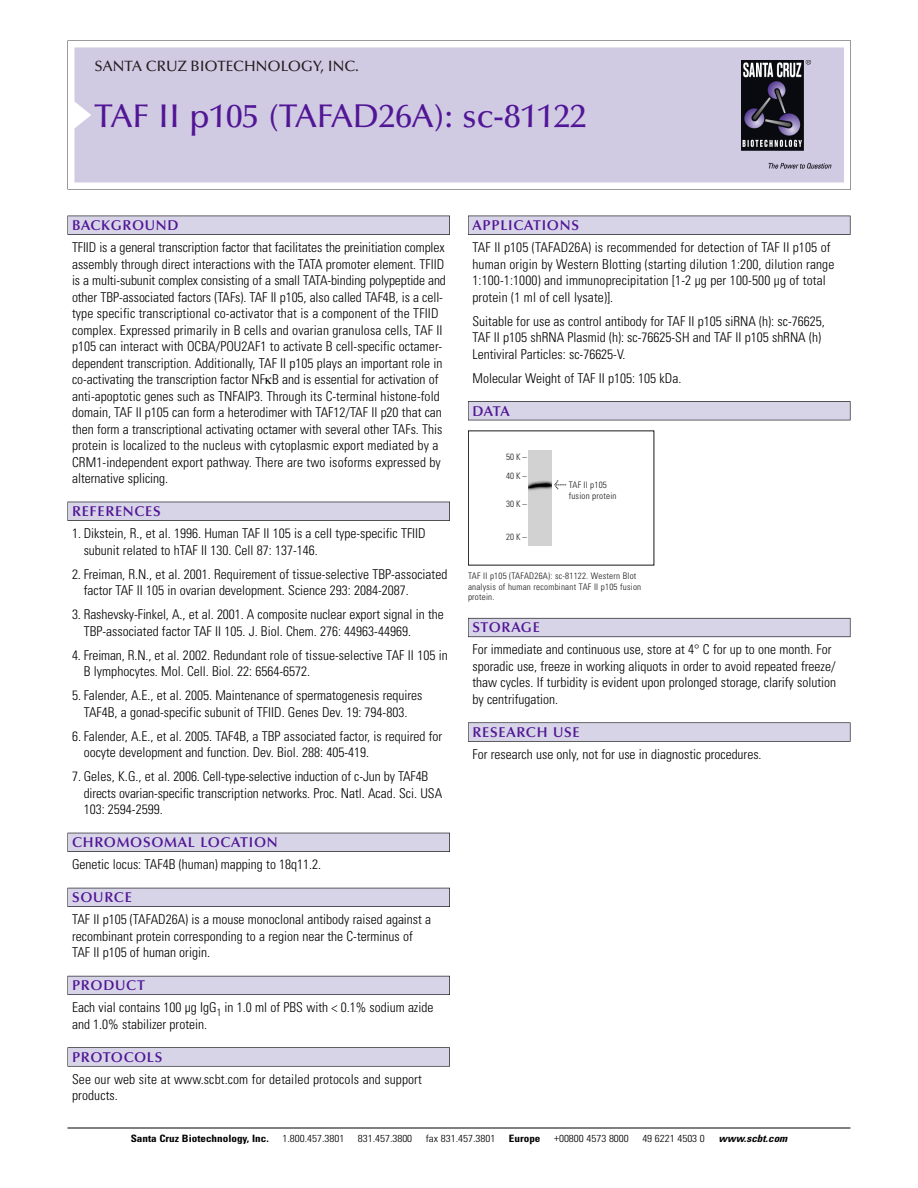
<style>
.page{position:relative;width:918px;height:1188px;background:#fff}
.page>*{position:absolute;margin:0;border:0;box-sizing:border-box;transform-origin:0 0}
.t1{font:500 33px "Optima";color:#511695}
.t2{font:500 15px "Optima";color:#231f20}
.t3{font:600 14.25px "Optima";letter-spacing:.05em;color:#511695}
.t4{font:300 condensed 13.5px/16.5px "Univers";color:#000}
.t5{font:300 condensed 10.2px "Univers";color:#000;scale:1.1 1}
.t6{font:700 condensed 10.2px "Univers";color:#000;scale:1.1 1}
.t7{font:italic 700 condensed 10.2px "Univers";color:#000;scale:1.1 1}
.t8{font:300 condensed 9px/10.5px "Univers";letter-spacing:.025em;color:#191919}
.s1{font-family:"Meta Plus";font-weight:400;font-stretch:normal;font-size:10.5px}
</style>
<div class="page">
<svg style="left:68px;top:40px;width:783px;height:149px"></svg>
<div style="left:74px;top:47px;width:770px;height:135px;background:#d1cae3"></div>
<img style="left:741px;top:60px;width:90px;height:108px">
<div style="left:68px;top:216px;width:382px;height:19px;background:#535256"></div>
<div style="left:68px;top:216px;width:381px;height:18px;background:#d7d4e8"></div>
<div style="left:68px;top:502px;width:382px;height:19px;background:#525156"></div>
<div style="left:68px;top:502px;width:381px;height:18px;background:#d7d4e8"></div>
<div style="left:68px;top:833px;width:382px;height:19px;background:#515057"></div>
<div style="left:68px;top:833px;width:381px;height:18px;background:#d7d4e8"></div>
<div style="left:68px;top:888px;width:382px;height:19px;background:#535259"></div>
<div style="left:68px;top:888px;width:381px;height:18px;background:#d7d4e8"></div>
<div style="left:68px;top:976px;width:382px;height:19px;background:#595860"></div>
<div style="left:68px;top:976px;width:381px;height:18px;background:#d7d4e8"></div>
<svg style="left:68px;top:1047px;width:382px;height:20px"></svg>
<div style="left:68px;top:1048px;width:381px;height:18px;background:#d7d4e8"></div>
<div style="left:468px;top:216px;width:382px;height:19px;background:#535256"></div>
<div style="left:468px;top:216px;width:382px;height:18px;background:#d7d4e8"></div>
<div style="left:468px;top:401px;width:382px;height:19px;background:#515155"></div>
<div style="left:468px;top:402px;width:382px;height:18px;background:#d7d4e8"></div>
<div style="left:468px;top:618px;width:382px;height:19px;background:#686770"></div>
<div style="left:468px;top:619px;width:382px;height:18px;background:#d7d4e8"></div>
<svg style="left:468px;top:722px;width:382px;height:20px"></svg>
<div style="left:468px;top:723px;width:382px;height:18px;background:#d7d4e8"></div>
<hr style="left:68px;top:1128px;width:782px;height:1px;background:#000">
<img style="left:528px;top:450px;width:24px;height:95px">
<p class="t2" style="left:94px;top:60px;width:266px">SANTA CRUZ BIOTECHNOLOGY, INC.</p>
<p class="t1" style="left:94px;top:102px;width:494px">TAF II p105 (TAFAD26A): sc-81122</p>
<p class="t3" style="left:72px;top:219px;width:108px">BACKGROUND</p>
<p class="t4" style="left:72px;top:240px;width:375px">TFIID is a general transcription factor that facilitates the preinitiation complex assembly through direct interactions with the TATA promoter element. TFIID is a multi-subunit complex consisting of a small TATA-binding polypeptide and other TBP-associated factors (TAFs). TAF II p105, also called TAF4B, is a cell&shy;type specific transcriptional co-activator that is a component of the TFIID complex. Expressed primarily in B cells and ovarian granulosa cells, TAF II p105 can interact with OCBA/POU2AF1 to activate B cell-specific octamer&shy;dependent transcription. Additionally, TAF II p105 plays an important role in co-activating the transcription factor NF B and is essential for activation of anti-apoptotic genes such as TNFAIP3. Through its C-terminal histone-fold domain, TAF II p105 can form a heterodimer with TAF12/TAF II p20 that can then form a transcriptional activating octamer with several other TAFs. This protein is localized to the nucleus with cytoplasmic export mediated by a CRM1-independent export pathway. There are two isoforms expressed by alternative splicing.</p>
<p class="t3" style="left:72px;top:505px;width:90px">REFERENCES</p>
<p class="t4" style="left:84px;top:526px;width:344px;text-indent:-12px">1. Dikstein, R., et al. 1996. Human TAF II 105 is a cell type-specific TFIID subunit related to hTAF II 130. Cell 87: 137-146.</p>
<p class="t4" style="left:84px;top:567px;width:365px;text-indent:-12px">2. Freiman, R.N., et al. 2001. Requirement of tissue-selective TBP-associated factor TAF II 105 in ovarian development. Science 293: 2084-2087.</p>
<p class="t4" style="left:84px;top:607px;width:362px;text-indent:-12px">3. Rashevsky-Finkel, A., et al. 2001. A composite nuclear export signal in the<br>TBP-associated factor TAF II 105. J. Biol. Chem. 276: 44963-44969.</p>
<p class="t4" style="left:84px;top:648px;width:366px;text-indent:-12px">4. Freiman, R.N., et al. 2002. Redundant role of tissue-selective TAF II 105 in<br>B lymphocytes. Mol. Cell. Biol. 22: 6564-6572.</p>
<p class="t4" style="left:72px;top:688px;width:352px;text-align:center">5. Falender, A.E., et al. 2005. Maintenance of spermatogenesis requires<br>TAF4B, a gonad-specific subunit of TFIID. Genes Dev. 19: 794-803.</p>
<p class="t4" style="left:84px;top:729px;width:360px;text-indent:-12px">6. Falender, A.E., et al. 2005. TAF4B, a TBP associated factor, is required for oocyte development and function. Dev. Biol. 288: 405-419.</p>
<p class="t4" style="left:84px;top:769px;width:360px;text-indent:-12px">7. Geles, K.G., et al. 2006. Cell-type-selective induction of c-Jun by TAF4B directs ovarian-specific transcription networks. Proc. Natl. Acad. Sci. USA<br>103: 2594-2599.</p>
<p class="t3" style="left:72px;top:836px;width:207px">CHROMOSOMAL LOCATION</p>
<p class="t4" style="left:72px;top:858px;width:251px">Genetic locus: TAF4B (human) mapping to 18q11.2.</p>
<p class="t3" style="left:72px;top:891px;width:61px">SOURCE</p>
<p class="t4" style="left:72px;top:913px;width:361px">TAF II p105 (TAFAD26A) is a mouse monoclonal antibody raised against a recombinant protein corresponding to a region near the C-terminus of<br>TAF II p105 of human origin.</p>
<p class="t3" style="left:72px;top:979px;width:74px">PRODUCT</p>
<p class="t4" style="left:72px;top:1001px;width:363px">Each vial contains 100 µg IgG<sub>1</sub> in 1.0 ml of PBS with &lt; 0.1% sodium azide and 1.0% stabilizer protein.</p>
<p class="t3" style="left:72px;top:1051px;width:92px">PROTOCOLS</p>
<p class="t4" style="left:72px;top:1072px;width:351px">See our web site at www.scbt.com for detailed protocols and support products.</p>
<p class="t3" style="left:473px;top:219px;width:108px">APPLICATIONS</p>
<p class="t4" style="left:473px;top:240px;width:363px">TAF II p105 (TAFAD26A) is recommended for detection of TAF II p105 of human origin by Western Blotting (starting dilution 1:200, dilution range 1:100-1:1000) and immunoprecipitation [1-2 µg per 100-500 µg of total protein (1 ml of cell lysate)].</p>
<p class="t4" style="left:473px;top:314px;width:354px">Suitable for use as control antibody for TAF II p105 siRNA (h): sc-76625,<br>TAF II p105 shRNA Plasmid (h): sc-76625-SH and TAF II p105 shRNA (h)<br>Lentiviral Particles: sc-76625-V.</p>
<p class="t4" style="left:473px;top:371px;width:210px">Molecular Weight of TAF II p105: 105 kDa.</p>
<p class="t3" style="left:473px;top:405px;width:39px">DATA</p>
<p class="t8" style="left:506px;top:449px;width:22px;line-height:18.6px">50 K –<br>40 K –</p>
<p class="t8" style="left:506px;top:499px;width:22px">30 K –</p>
<p class="t8" style="left:506px;top:532px;width:22px">20 K –</p>
<p class="t8" style="left:569px;top:480px;width:49px;text-indent:-15px"><span class="s1">&lt;</span> TAF II p105 fusion protein</p>
<p class="t8" style="left:468px;top:572px;width:175px">TAF II p105 (TAFAD26A): sc-81122. Western Blot analysis of human recombinant TAF II p105 fusion protein.</p>
<p class="t3" style="left:473px;top:622px;width:69px">STORAGE</p>
<p class="t4" style="left:473px;top:643px;width:365px">For immediate and continuous use, store at 4° C for up to one month. For sporadic use, freeze in working aliquots in order to avoid repeated freeze/ thaw cycles. If turbidity is evident upon prolonged storage, clarify solution by centrifugation.</p>
<p class="t3" style="left:473px;top:726px;width:109px">RESEARCH USE</p>
<p class="t4" style="left:473px;top:747px;width:291px">For research use only, not for use in diagnostic procedures.</p>
<p class="t6" style="left:131px;top:1135px;width:127px">Santa Cruz Biotechnology, Inc.</p>
<p class="t5" style="left:282px;top:1135px;width:58px">1.800.457.3801</p>
<p class="t5" style="left:358px;top:1135px;width:51px">831.457.3800</p>
<p class="t5" style="left:426px;top:1135px;width:65px">fax 831.457.3801</p>
<p class="t6" style="left:509px;top:1135px;width:30px">Europe</p>
<p class="t5" style="left:554px;top:1135px;width:69px">+00800 4573 8000</p>
<p class="t5" style="left:642px;top:1135px;width:58px">49 6221 4503 0</p>
<p class="t7" style="left:719px;top:1135px;width:66px">www.scbt.com</p>
</div>
